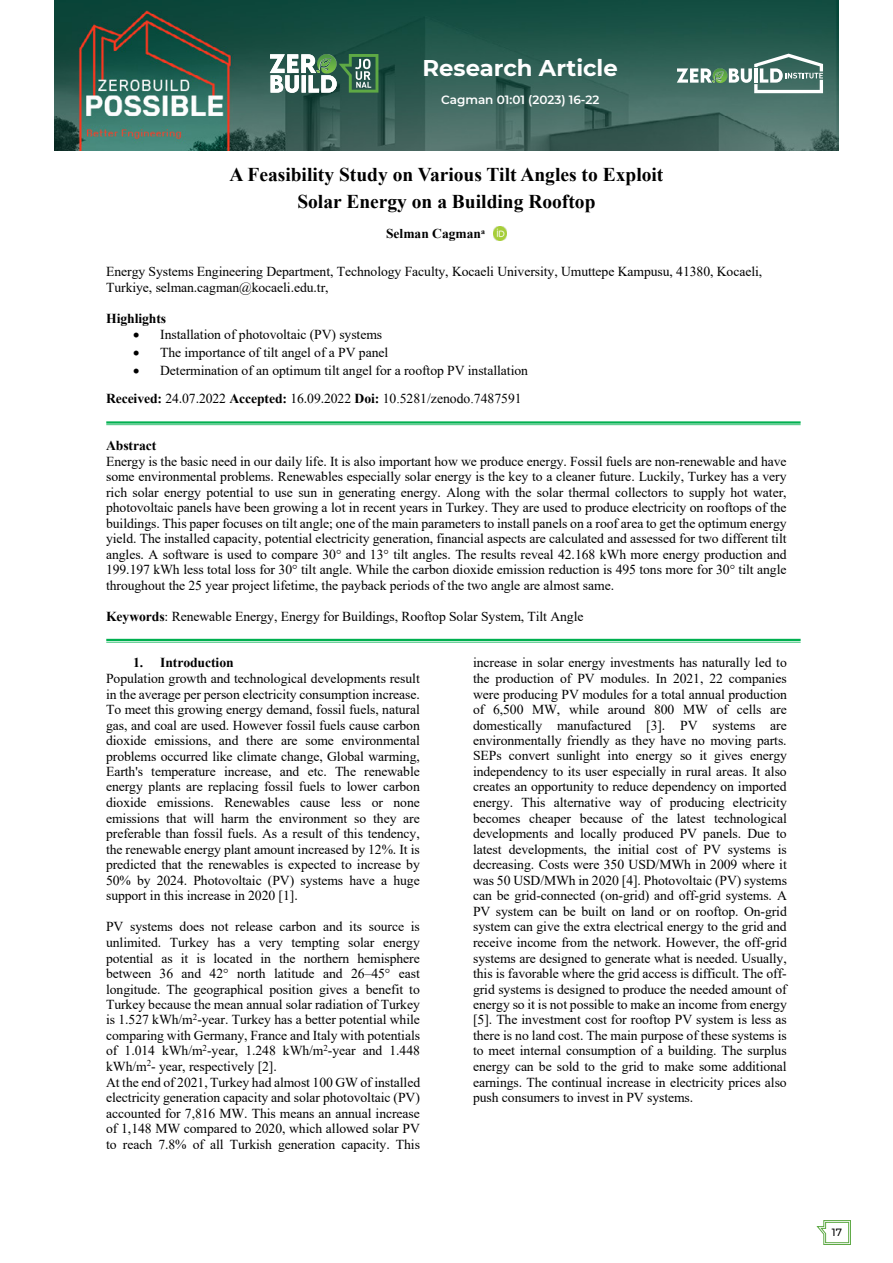
<style>
.page{position:relative;width:893px;height:1263px;background:#fff}
.page>*{position:absolute;margin:0;border:0;box-sizing:border-box;transform-origin:0 0}
.t1{font:700 22.8px "Montserrat";color:#fff}
.t2{font:700 19.5px/27px "Times New Roman";color:#000;text-align:center}
.t3{font:13.65px/15.6px "Times New Roman";letter-spacing:-.005em;color:#000}
.t4{font:700 13.65px "Times New Roman";letter-spacing:-.005em;color:#000}
.t5{font:700 13.5px "Times New Roman";color:#000}
.t6{font:600 12px "Montserrat";color:#fff}
.t7{font:500 10.5px "Montserrat";color:#000}
.s1{font-weight:700}
</style>
<div class="page">
<svg style="left:817px;top:1220px;width:34px;height:25px"></svg>
<hr style="left:106px;top:421px;width:695px;height:3px;background:#00b050">
<hr style="left:106px;top:424px;width:695px;height:1px;background:#00b050">
<hr style="left:106px;top:639px;width:695px;height:2px;background:#00b050">
<hr style="left:106px;top:642px;width:695px;height:1px;background:#00b050">
<img style="left:54px;top:0;width:785px;height:150px">
<svg style="left:270px;top:54px;width:108px;height:39px"></svg>
<img style="left:723px;top:68px;width:4px;height:15px">
<svg style="left:677px;top:68px;width:46px;height:15px"></svg>
<svg style="left:729px;top:54px;width:94px;height:39px"></svg>
<img style="left:493px;top:227px;width:14px;height:13px">
<h1 class="t1" style="left:423px;top:52px;width:197px">Research Article</h1>
<p class="t6" style="left:441px;top:92px;width:160px">Cagman 01:01 (2023) 16-22</p>
<h2 class="t2" style="left:230px;top:161px;width:435px">A Feasibility Study on Various Tilt Angles to Exploit<br>Solar Energy on a Building Rooftop</h2>
<p class="t5" style="left:386px;top:224px;width:100px">Selman Cagman<sup>a</sup></p>
<p class="t4" style="left:413px;top:199px;width:68px">ROOFTOP</p>
<p class="t3" style="left:392px;top:232px;width:109px">Selman CAGMAN<sup>a</sup></p>
<p class="t3" style="left:106px;top:263px;width:657px">Energy Systems Engineering Department, Technology Faculty, Kocaeli University, Umuttepe Kampusu, 41380, Kocaeli,<br>Turkiye, selman.cagman@kocaeli.edu.tr,</p>
<p class="t4" style="left:106px;top:308px;width:62px">Highlights</p>
<p class="t3" style="left:133px;top:326px;width:251px">• Installation of photovoltaic (PV) systems</p>
<p class="t3" style="left:133px;top:344px;width:257px">• The importance of tilt angel of a PV panel</p>
<p class="t3" style="left:106px;top:356px;width:423px;line-height:28.5px;text-indent:27px">• Determination of an optimum tilt angel for a rooftop PV installation<br><span class="s1">Received:</span> 24.07.2022 <span class="s1">Accepted:</span> 16.09.2022 <span class="s1">Doi:</span> 10.5281/zenodo.7487591</p>
<p class="t4" style="left:106px;top:436px;width:52px">Abstract</p>
<p class="t3" style="left:106px;top:453px;width:682px;text-align:justify">Energy is the basic need in our daily life. It is also important how we produce energy. Fossil fuels are non-renewable and have some environmental problems. Renewables especially solar energy is the key to a cleaner future. Luckily, Turkey has a very rich solar energy potential to use sun in generating energy. Along with the solar thermal collectors to supply hot water, photovoltaic panels have been growing a lot in recent years in Turkey. They are used to produce electricity on rooftops of the buildings. This paper focuses on tilt angle; one of the main parameters to install panels on a roof area to get the optimum energy yield. The installed capacity, potential electricity generation, financial aspects are calculated and assessed for two different tilt angles. A software is used to compare 30° and 13° tilt angles. The results reveal 42.168 kWh more energy production and 199.197 kWh less total loss for 30° tilt angle. While the carbon dioxide emission reduction is 495 tons more for 30° tilt angle throughout the 25 year project lifetime, the payback periods of the two angle are almost same.</p>
<p class="t3" style="left:106px;top:608px;width:479px"><span class="s1">Keywords</span>: Renewable Energy, Energy for Buildings, Rooftop Solar System, Tilt Angle</p>
<p class="t4" style="left:133px;top:653px;width:102px">1. Introduction</p>
<p class="t3" style="left:106px;top:670px;width:315px;text-align:justify">Population growth and technological developments result in the average per person electricity consumption increase.<br>To meet this growing energy demand, fossil fuels, natural gas, and coal are used. However fossil fuels cause carbon dioxide emissions, and there are some environmental problems occurred like climate change, Global warming, Earth's temperature increase, and etc. The renewable energy plants are replacing fossil fuels to lower carbon dioxide emissions. Renewables cause less or none emissions that will harm the environment so they are preferable than fossil fuels. As a result of this tendency, the renewable energy plant amount increased by 12%. It is predicted that the renewables is expected to increase by 50% by 2024. Photovoltaic (PV) systems have a huge support in this increase in 2020 [1].</p>
<p class="t3" style="left:106px;top:918px;width:316px">PV systems does not release carbon and its source is unlimited. Turkey has a very tempting solar energy potential as it is located in the northern hemisphere between 36 and 42° north latitude and 26–45° east longitude. The geographical position gives a benefit to Turkey because the mean annual solar radiation of Turkey is 1.527 kWh/m<sup>2</sup>-year. Turkey has a better potential while comparing with Germany, France and Italy with potentials of 1.014 kWh/m<sup>2</sup>-year, 1.248 kWh/m<sup>2</sup>-year and 1.448 kWh/m<sup>2</sup>- year, respectively [2].<br>At the end of 2021, Turkey had almost 100 GW of installed electricity generation capacity and solar photovoltaic (PV) accounted for 7,816 MW. This means an annual increase of 1,148 MW compared to 2020, which allowed solar PV to reach 7.8% of all Turkish generation capacity. This</p>
<p class="t3" style="left:473px;top:654px;width:316px;text-align:justify">increase in solar energy investments has naturally led to the production of PV modules. In 2021, 22 companies were producing PV modules for a total annual production of 6,500 MW, while around 800 MW of cells are domestically manufactured [3]. PV systems are environmentally friendly as they have no moving parts.<br>SEPs convert sunlight into energy so it gives energy independency to its user especially in rural areas. It also creates an opportunity to reduce dependency on imported energy. This alternative way of producing electricity becomes cheaper because of the latest technological developments and locally produced PV panels. Due to latest developments, the initial cost of PV systems is decreasing. Costs were 350 USD/MWh in 2009 where it was 50 USD/MWh in 2020 [4]. Photovoltaic (PV) systems can be grid-connected (on-grid) and off-grid systems. A PV system can be built on land or on rooftop. On-grid system can give the extra electrical energy to the grid and receive income from the network. However, the off-grid systems are designed to generate what is needed. Usually, this is favorable where the grid access is difficult. The off&shy;grid systems is designed to produce the needed amount of energy so it is not possible to make an income from energy [5]. The investment cost for rooftop PV system is less as there is no land cost. The main purpose of these systems is to meet internal consumption of a building. The surplus energy can be sold to the grid to make some additional earnings. The continual increase in electricity prices also push consumers to invest in PV systems.</p>
<p class="t7" style="left:832px;top:1225px;width:11px">17</p>
</div>
